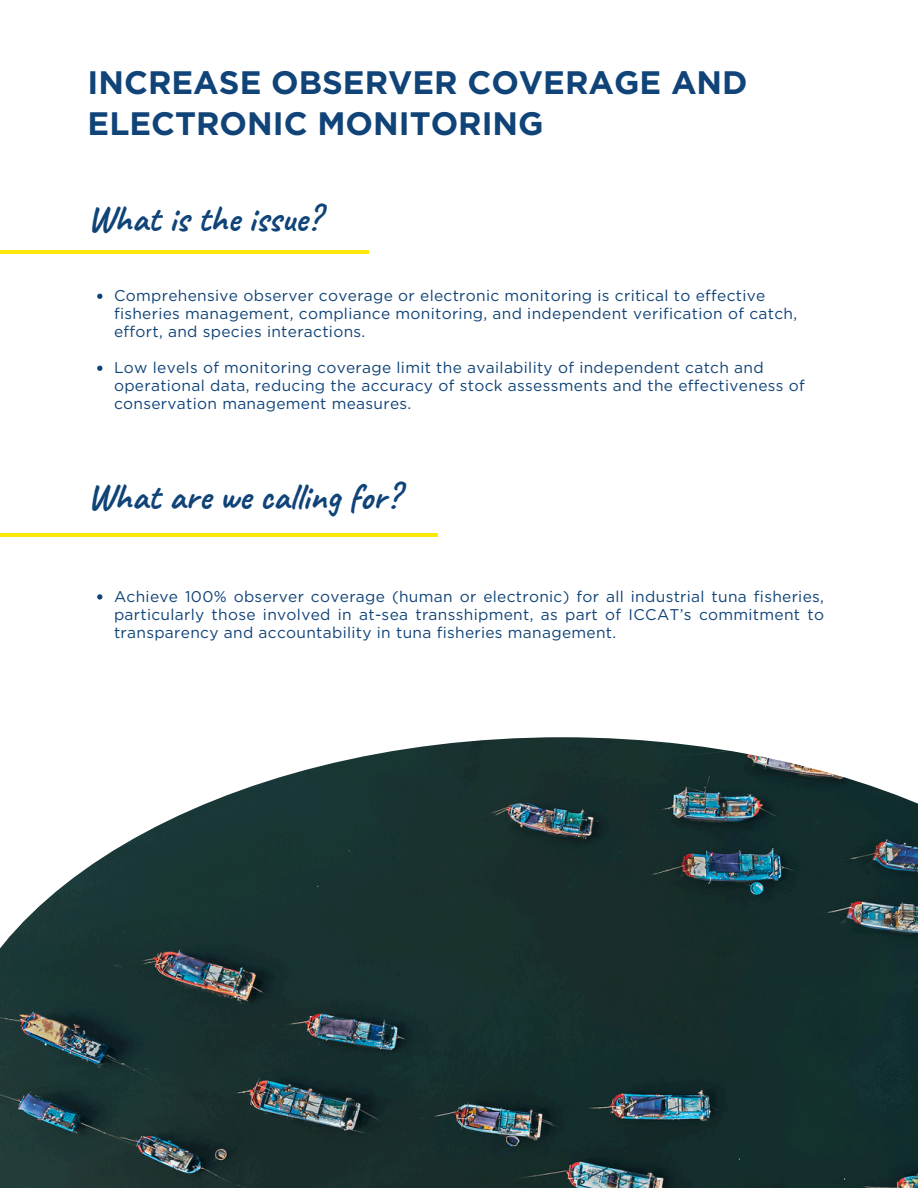
<style>
.page{position:relative;width:918px;height:1188px;background:#fff}
.page>*{position:absolute;margin:0;border:0;box-sizing:border-box;transform-origin:0 0}
.t1{font:700 36.75px "Caveat";color:#104378}
.t2{font:700 32.4px/41.2px "Gotham";color:#104378}
.t3{font:15.45px/18px "Gotham";letter-spacing:.02em;color:#104378}
</style>
<div class="page">
<hr style="left:0;top:250px;width:369px;height:4px;background:#ffe70d">
<hr style="left:0;top:533px;width:438px;height:4px;background:#ffe70d">
<img style="left:0;top:737px;width:918px;height:451px">
<svg style="left:97px;top:294px;width:5px;height:5px"></svg>
<svg style="left:97px;top:366px;width:5px;height:5px"></svg>
<svg style="left:97px;top:594px;width:5px;height:6px"></svg>
<p class="t2" style="left:88px;top:63px;width:661px">INCREASE OBSERVER COVERAGE AND<br>ELECTRONIC MONITORING</p>
<h2 class="t1" style="left:88px;top:196px;width:235px">What is the issue?</h2>
<h1 class="t3" style="left:114px;top:286px;width:685px">Comprehensive observer coverage or electronic monitoring is critical to effective fisheries management, compliance monitoring, and independent verification of catch, effort, and species interactions.</h1>
<p class="t3" style="left:114px;top:358px;width:692px">Low levels of monitoring coverage limit the availability of independent catch and operational data, reducing the accuracy of stock assessments and the effectiveness of conservation management measures.</p>
<h1 class="t1" style="left:88px;top:473px;width:314px">What are we calling for?</h1>
<p class="t3" style="left:114px;top:587px;width:712px;text-align:justify">Achieve 100% observer coverage (human or electronic) for all industrial tuna fisheries, particularly those involved in at-sea transshipment, as part of ICCAT’s commitment to transparency and accountability in tuna fisheries management.</p>
</div>
